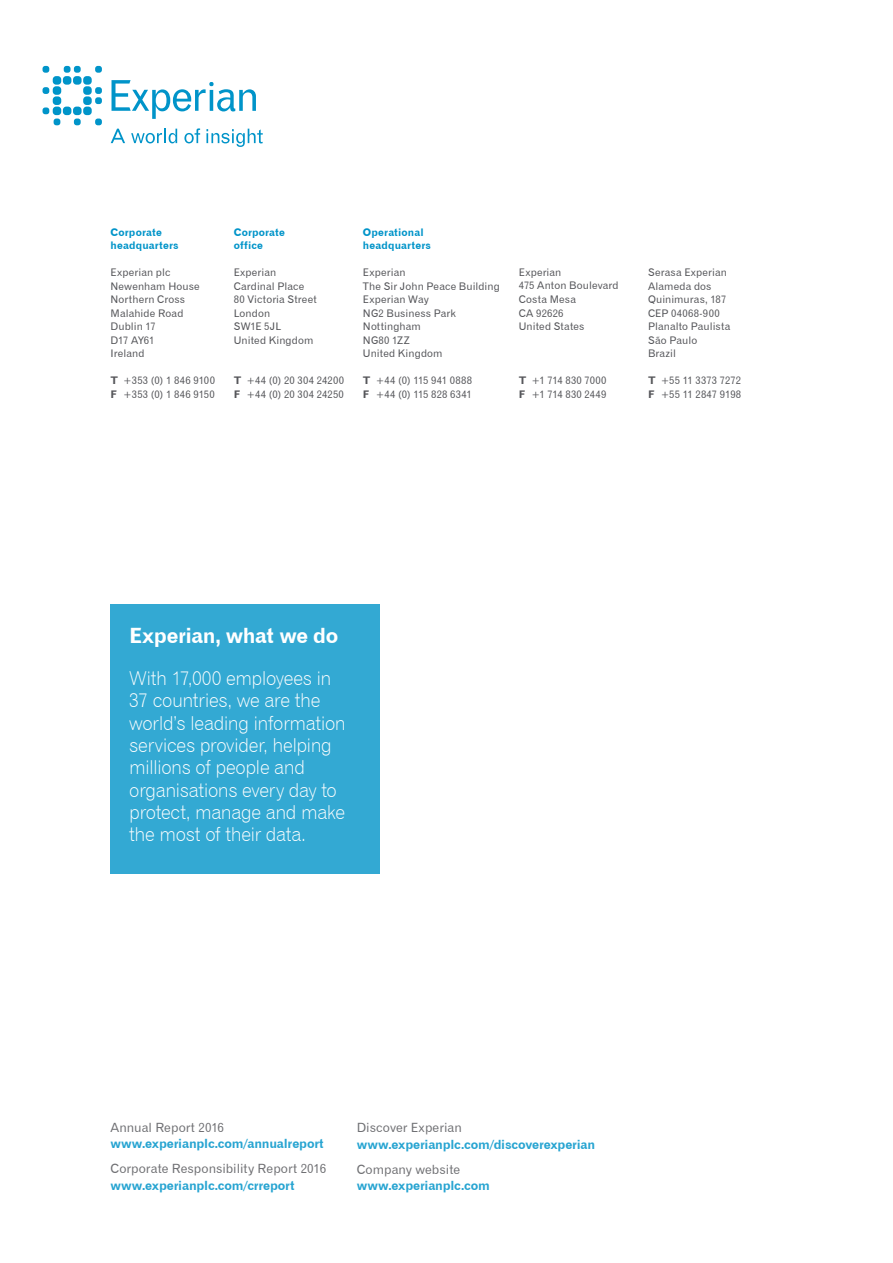
<style>
.page{position:relative;width:893px;height:1263px;background:#fff}
.page>*{position:absolute;margin:0;border:0;box-sizing:border-box;transform-origin:0 0}
.t1{font:21.15px "Gothic 720 BT Bold B";letter-spacing:-.02em;color:#fff}
.t2{font:19.2px/22.4px "Gothic 720 BT Light B";letter-spacing:-.025em;color:#fff}
.t3{font:12.75px "Gothic 720 BT Bold B";letter-spacing:-.015em;color:#0094c9}
.t4{font:12.75px "Gothic 720 BT Roman B";letter-spacing:.005em;color:#55565a}
.t5{font:10.5px/13.5px "Gothic 720 BT Roman B";letter-spacing:.01em;color:#55565a}
.t6{font:10.5px/13.5px "Gothic 720 BT Bold B";letter-spacing:.01em;color:#0094c9}
.s1{font-family:"Gothic 720 BT Bold B"}
</style>
<div class="page">
<svg style="left:111px;top:129px;width:14px;height:14px"></svg>
<svg style="left:131px;top:129px;width:46px;height:14px"></svg>
<svg style="left:184px;top:128px;width:16px;height:15px"></svg>
<svg style="left:206px;top:129px;width:57px;height:18px"></svg>
<svg style="left:112px;top:80px;width:144px;height:39px"></svg>
<div style="left:53px;top:76px;width:8px;height:9px;background:#0094c9;border-radius:3px"></div>
<div style="left:63px;top:76px;width:8px;height:9px;background:#0094c9;border-radius:3px"></div>
<div style="left:73px;top:76px;width:9px;height:9px;background:#0094c9;border-radius:3px"></div>
<div style="left:83px;top:76px;width:9px;height:9px;background:#0094c9;border-radius:3px"></div>
<div style="left:53px;top:86px;width:8px;height:9px;background:#0094c9;border-radius:3px"></div>
<div style="left:83px;top:86px;width:9px;height:9px;background:#0094c9;border-radius:3px"></div>
<div style="left:53px;top:96px;width:8px;height:9px;background:#0094c9;border-radius:3px"></div>
<div style="left:83px;top:96px;width:9px;height:9px;background:#0094c9;border-radius:3px"></div>
<div style="left:53px;top:107px;width:8px;height:8px;background:#0094c9;border-radius:3px"></div>
<div style="left:63px;top:107px;width:8px;height:8px;background:#0094c9;border-radius:3px"></div>
<div style="left:73px;top:107px;width:9px;height:8px;background:#0094c9;border-radius:3px"></div>
<div style="left:83px;top:107px;width:9px;height:8px;background:#0094c9;border-radius:3px"></div>
<div style="left:95px;top:66px;width:7px;height:7px;background:#0094c9;border-radius:3px"></div>
<div style="left:74px;top:66px;width:7px;height:7px;background:#0094c9;border-radius:3px"></div>
<div style="left:64px;top:66px;width:7px;height:7px;background:#0094c9;border-radius:3px"></div>
<div style="left:43px;top:66px;width:6px;height:7px;background:#0094c9;border-radius:3px"></div>
<div style="left:43px;top:87px;width:6px;height:7px;background:#0094c9;border-radius:3px"></div>
<div style="left:43px;top:107px;width:6px;height:7px;background:#0094c9;border-radius:3px"></div>
<div style="left:95px;top:87px;width:7px;height:7px;background:#0094c9;border-radius:3px"></div>
<div style="left:95px;top:97px;width:7px;height:7px;background:#0094c9;border-radius:3px"></div>
<div style="left:95px;top:119px;width:7px;height:6px;background:#0094c9;border-radius:3px"></div>
<div style="left:74px;top:119px;width:7px;height:6px;background:#0094c9;border-radius:3px"></div>
<svg style="left:54px;top:119px;width:6px;height:6px"></svg>
<div style="left:111px;top:604px;width:269px;height:270px;background:#33a9d3"></div>
<p class="t6" style="left:111px;top:225px;width:70px">Corporate headquarters</p>
<p class="t5" style="left:111px;top:265px;width:91px">Experian plc<br>Newenham House<br>Northern Cross<br>Malahide Road<br>Dublin 17<br>D17 AY61<br>Ireland</p>
<p class="t5" style="left:111px;top:373px;width:106px"><span class="s1">T</span> +353 (0) 1 846 9100<br><span class="s1">F</span> +353 (0) 1 846 9150</p>
<p class="t6" style="left:234px;top:225px;width:53px">Corporate office</p>
<p class="t5" style="left:234px;top:265px;width:85px">Experian<br>Cardinal Place<br>80 Victoria Street<br>London<br>SW1E 5JL<br>United Kingdom</p>
<p class="t5" style="left:234px;top:373px;width:112px"><span class="s1">T</span> +44 (0) 20 304 24200<br><span class="s1">F</span> +44 (0) 20 304 24250</p>
<p class="t6" style="left:363px;top:225px;width:70px">Operational headquarters</p>
<p class="t5" style="left:363px;top:265px;width:138px">Experian<br>The Sir John Peace Building<br>Experian Way<br>NG2 Business Park<br>Nottingham<br>NG80 1ZZ<br>United Kingdom</p>
<p class="t5" style="left:363px;top:373px;width:111px"><span class="s1">T</span> +44 (0) 115 941 0888<br><span class="s1">F</span> +44 (0) 115 828 6341</p>
<p class="t5" style="left:519px;top:265px;width:101px">Experian<br>475 Anton Boulevard<br>Costa Mesa<br>CA 92626<br>United States</p>
<p class="t5" style="left:519px;top:373px;width:89px"><span class="s1">T</span> +1 714 830 7000<br><span class="s1">F</span> +1 714 830 2449</p>
<p class="t5" style="left:648px;top:265px;width:84px">Serasa Experian<br>Alameda dos<br>Quinimuras, 187<br>CEP 04068-900<br>Planalto Paulista<br>São Paulo<br>Brazil</p>
<p class="t5" style="left:648px;top:373px;width:95px"><span class="s1">T</span> +55 11 3373 7272<br><span class="s1">F</span> +55 11 2847 9198</p>
<h1 class="t1" style="left:129px;top:623px;width:210px">Experian, what we do</h1>
<h2 class="t2" style="left:129px;top:667px;width:218px">With 17,000 employees in<br>37 countries, we are the world’s leading information services provider, helping millions of people and organisations every day to protect, manage and make the most of their data.</h2>
<p class="t4" style="left:110px;top:1120px;width:115px">Annual Report 2016</p>
<p class="t3" style="left:110px;top:1136px;width:215px">www.experianplc.com/annualreport</p>
<p class="t4" style="left:110px;top:1161px;width:217px">Corporate Responsibility Report 2016</p>
<p class="t3" style="left:110px;top:1178px;width:186px">www.experianplc.com/crreport</p>
<p class="t4" style="left:357px;top:1120px;width:107px">Discover Experian</p>
<p class="t3" style="left:357px;top:1136px;width:240px">www.experianplc.com/discoverexperian</p>
<p class="t4" style="left:357px;top:1161px;width:105px">Company website</p>
<p class="t3" style="left:357px;top:1178px;width:135px">www.experianplc.com</p>
</div>
